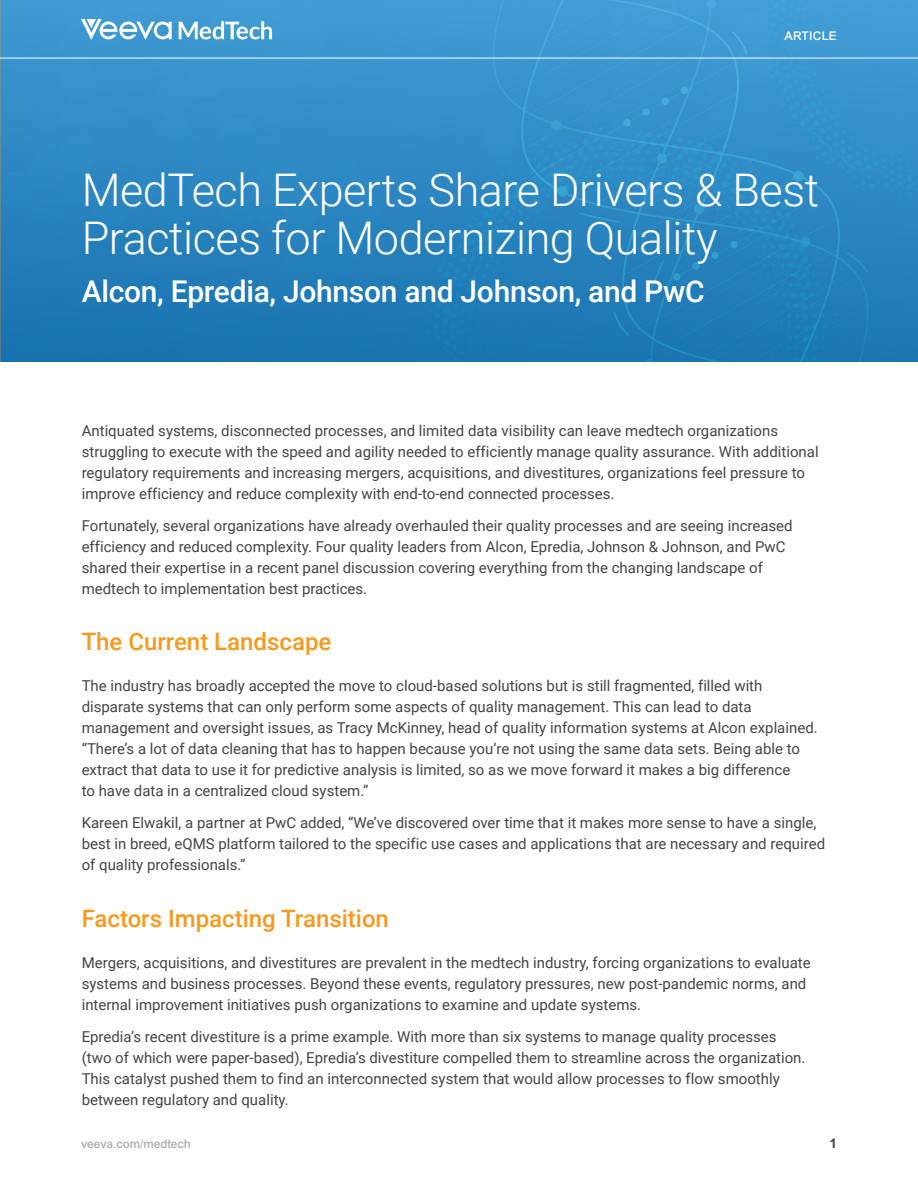
<style>
.page{position:relative;width:918px;height:1188px;background:#fff}
.page>*{position:absolute;margin:0;border:0;box-sizing:border-box;transform-origin:0 0}
.t1{font:300 45px/48px "Roboto";letter-spacing:-.01em;color:#fff}
.t2{font:500 30px "Roboto";letter-spacing:-.01em;color:#fff}
.t3{font:500 24px "Roboto";color:#f8991d}
.t4{font:15px/21px "Roboto";color:#444}
.t5{font:700 13.5px "Arial MT Std";color:#444}
.t6{font:500 12px "Arial MT Std";color:#afaaad}
.t7{font:500 12px "Arial MT Std";letter-spacing:.02em;color:#fff}
</style>
<div class="page">
<img style="left:1px;top:0;width:917px;height:361px">
<svg style="left:179px;top:21px;width:93px;height:18px"></svg>
<svg style="left:81px;top:19px;width:91px;height:21px"></svg>
<hr style="left:0;top:58px;width:918px;height:1px;background:#fff">
<p class="t7" style="left:785px;top:29px;width:54px">ARTICLE</p>
<h1 class="t1" style="left:82px;top:165px;width:739px">MedTech Experts Share Drivers &amp; Best<br>Practices for Modernizing Quality</h1>
<h2 class="t2" style="left:82px;top:271px;width:625px">Alcon, Epredia, Johnson and Johnson, and PwC</h2>
<p class="t4" style="left:82px;top:419px;width:738px">Antiquated systems, disconnected processes, and limited data visibility can leave medtech organizations struggling to execute with the speed and agility needed to efficiently manage quality assurance. With additional regulatory requirements and increasing mergers, acquisitions, and divestitures, organizations feel pressure to improve efficiency and reduce complexity with end-to-end connected processes.</p>
<p class="t4" style="left:82px;top:514px;width:712px">Fortunately, several organizations have already overhauled their quality processes and are seeing increased efficiency and reduced complexity. Four quality leaders from Alcon, Epredia, Johnson &amp; Johnson, and PwC shared their expertise in a recent panel discussion covering everything from the changing landscape of medtech to implementation best practices.</p>
<h3 class="t3" style="left:82px;top:625px;width:251px">The Current Landscape</h3>
<p class="t4" style="left:82px;top:675px;width:738px">The industry has broadly accepted the move to cloud-based solutions but is still fragmented, filled with disparate systems that can only perform some aspects of quality management. This can lead to data management and oversight issues, as Tracy McKinney, head of quality information systems at Alcon explained. “There’s a lot of data cleaning that has to happen because you’re not using the same data sets. Being able to extract that data to use it for predictive analysis is limited, so as we move forward it makes a big difference<br>to have data in a centralized cloud system.”</p>
<p class="t4" style="left:82px;top:812px;width:745px">Kareen Elwakil, a partner at PwC added, “We’ve discovered over time that it makes more sense to have a single, best in breed, eQMS platform tailored to the specific use cases and applications that are necessary and required of quality professionals.”</p>
<h3 class="t3" style="left:82px;top:901px;width:309px">Factors Impacting Transition</h3>
<p class="t4" style="left:82px;top:952px;width:730px">Mergers, acquisitions, and divestitures are prevalent in the medtech industry, forcing organizations to evaluate systems and business processes. Beyond these events, regulatory pressures, new post-pandemic norms, and internal improvement initiatives push organizations to examine and update systems.</p>
<p class="t4" style="left:82px;top:1025px;width:725px">Epredia’s recent divestiture is a prime example. With more than six systems to manage quality processes (two of which were paper-based), Epredia’s divestiture compelled them to streamline across the organization.<br>This catalyst pushed them to find an interconnected system that would allow processes to flow smoothly between regulatory and quality.</p>
<p class="t6" style="left:81px;top:1136px;width:111px">veeva.com/medtech</p>
<p class="t5" style="left:829px;top:1135px;width:9px">1</p>
</div>
